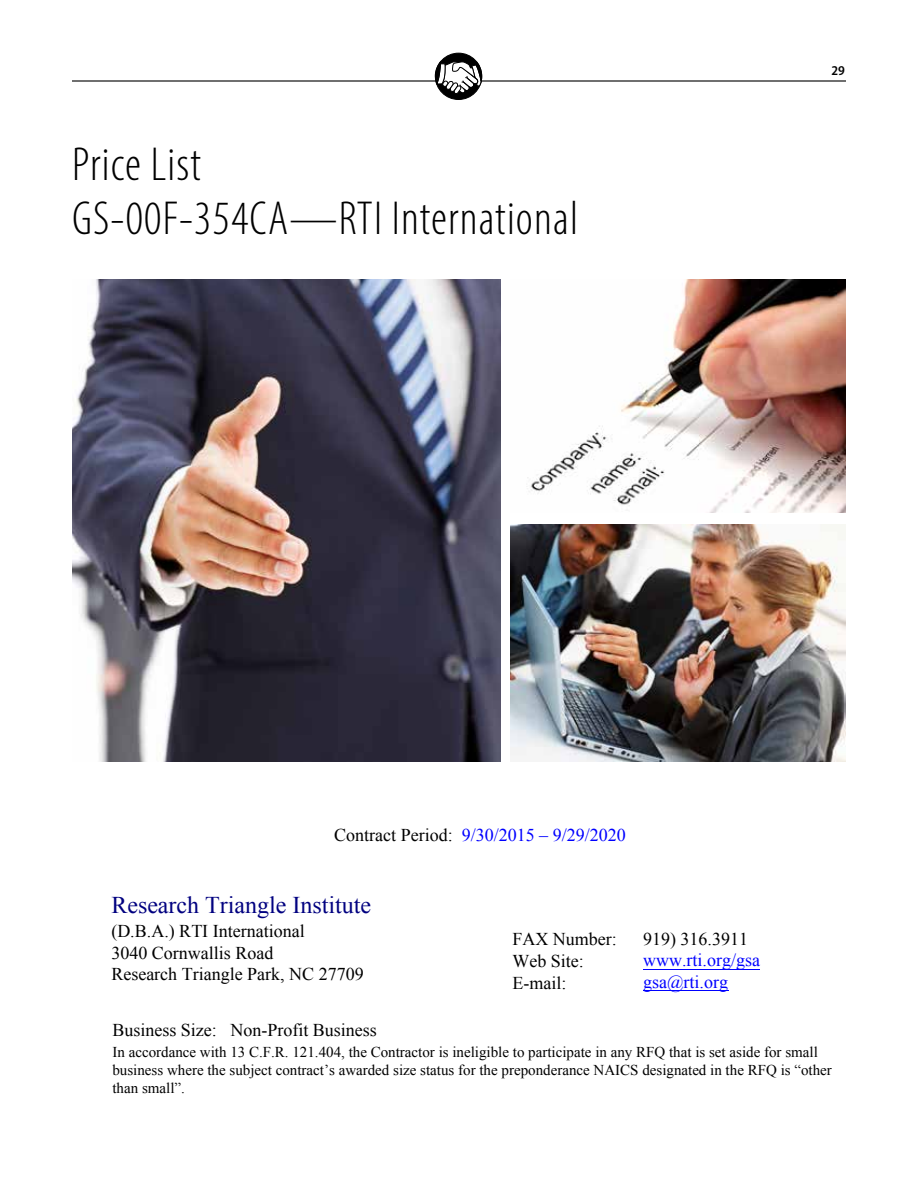
<style>
.page{position:relative;width:918px;height:1188px;background:#fff}
.page>*{position:absolute;margin:0;border:0;box-sizing:border-box;transform-origin:0 0}
.t1{font:300 condensed 48px/54px "Myriad Pro";letter-spacing:.025em;color:#000}
.t2{font:24px "Times New Roman";color:#000080}
.t3{font:18px/21.6px "Times New Roman";color:#000}
.t4{font:18px/21.6px "Times New Roman";color:#00f}
.t5{font:15px/18px "Times New Roman";color:#000}
.t6{font:600 semi-condensed 13.5px "Myriad Pro";color:#000}
.s1{color:#000}
</style>
<div class="page">
<hr style="left:72px;top:80px;width:774px;height:2px;background:#000">
<div style="left:435px;top:53px;width:47px;height:47px;background:#000;border-radius:50%"></div>
<div style="left:435px;top:53px;width:47px;height:47px;border:1px solid #000;border-radius:50%"></div>
<svg style="left:435px;top:61px;width:47px;height:33px"></svg>
<img style="left:72px;top:279px;width:428px;height:482px">
<img style="left:511px;top:525px;width:335px;height:236px">
<img style="left:527px;top:279px;width:319px;height:234px">
<hr style="left:643px;top:990px;width:85px;height:1px;background:#00f">
<hr style="left:643px;top:969px;width:117px;height:1px;background:#00f">
<h1 class="t1" style="left:72px;top:137px;width:508px">Price List<br>GS-00F-354CA—RTI International</h1>
<p class="t6" style="left:832px;top:62px;width:15px">29</p>
<p class="t4" style="left:334px;top:824px;width:293px"><span class="s1">Contract Period:</span> 9/30/2015 – 9/29/2020</p>
<h2 class="t2" style="left:111px;top:889px;width:261px">Research Triangle Institute</h2>
<p class="t3" style="left:111px;top:920px;width:254px">(D.B.A.) RTI International<br>3040 Cornwallis Road<br>Research Triangle Park, NC 27709</p>
<p class="t3" style="left:512px;top:928px;width:106px">FAX Number:<br>Web Site:<br>E-mail:</p>
<p class="t3" style="left:643px;top:928px;width:106px">919) 316.3911</p>
<p class="t4" style="left:643px;top:949px;width:118px">www.rti.org/gsa gsa@rti.org</p>
<p class="t3" style="left:112px;top:1019px;width:266px">Business Size: Non-Profit Business</p>
<p class="t5" style="left:112px;top:1043px;width:721px">In accordance with 13 C.F.R. 121.404, the Contractor is ineligible to participate in any RFQ that is set aside for small business where the subject contract’s awarded size status for the preponderance NAICS designated in the RFQ is “other than small”.</p>
</div>
